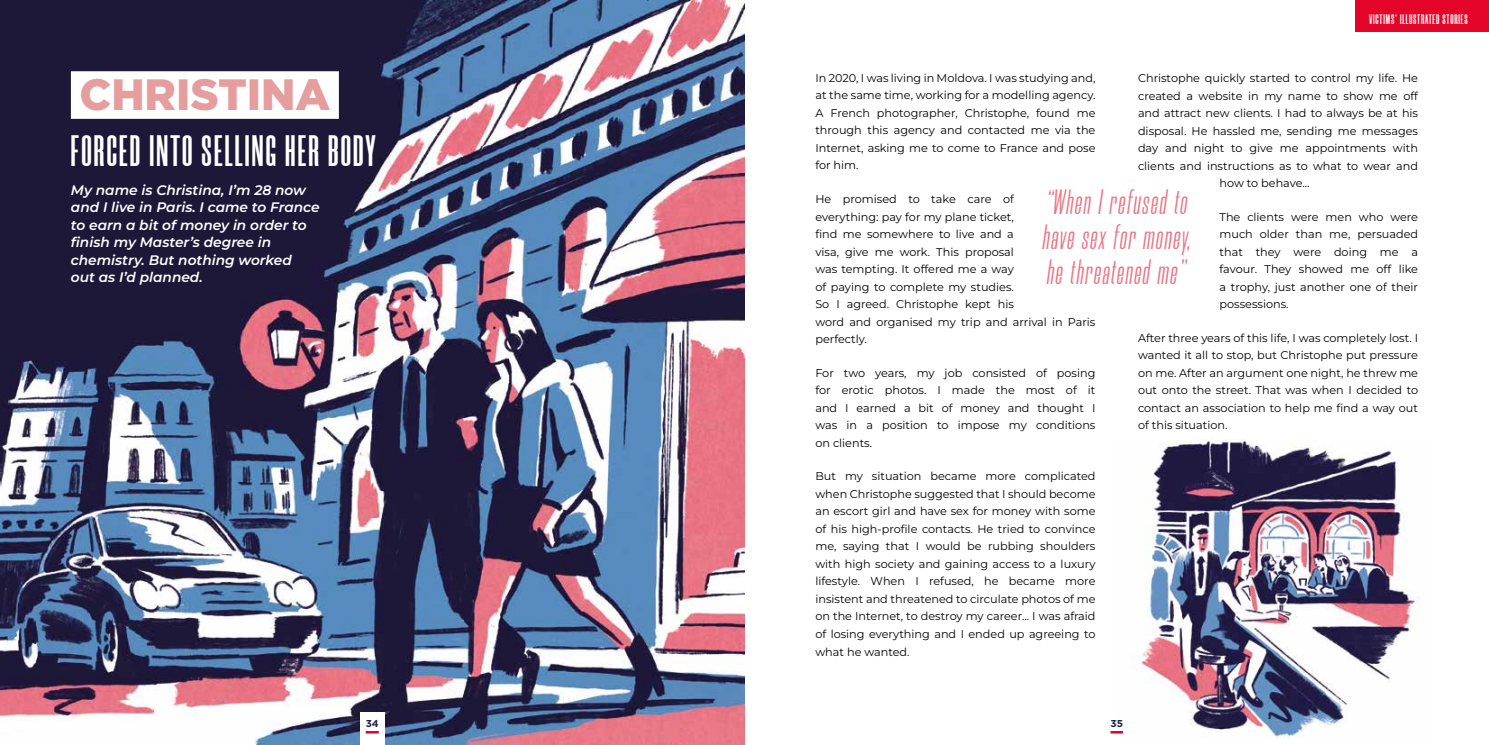
<style>
.page{position:relative;width:1489px;height:745px;background:#fff}
.page>*{position:absolute;margin:0;border:0;box-sizing:border-box;transform-origin:0 0}
.t1{font:700 43.75px "Morganite";letter-spacing:.05em;color:#fff}
.t2{font:900 43.75px "Gotham";color:#e59d9e}
.t3{font:italic 35px/35px "Morganite";letter-spacing:.05em;color:#ea7585;text-align:justify}
.t4{font:italic 600 13.75px/17.5px "Montserrat";color:#fff}
.t5{font:700 13.75px "Morganite";letter-spacing:.06em;color:#fff}
.t6{font:11.25px/17.5px "Montserrat";color:#000;text-align:justify}
.t7{font:700 10px "Gotham";color:#202348}
</style>
<div class="page">
<svg style="left:1110px;top:731px;width:8px;height:2px"></svg>
<img style="left:0;top:0;width:744px;height:744px">
<img style="left:1118px;top:439px;width:302px;height:298px">
<div style="left:360px;top:711px;width:24px;height:33px;background:#fff"></div>
<hr style="left:365px;top:730px;width:14px;height:3px;background:#e40429">
<div style="left:1355px;top:0;width:133px;height:32px;background:#e40429"></div>
<div style="left:71px;top:71px;width:268px;height:48px;background:#fff"></div>
<h1 class="t2" style="left:79px;top:65px;width:252px">CHRISTINA</h1>
<h1 class="t1" style="left:71px;top:128px;width:306px">FORCED INTO SELLING HER BODY</h1>
<p class="t4" style="left:71px;top:181px;width:250px">My name is Christina, I’m 28 now and I live in Paris. I came to France to earn a bit of money in order to finish my Master’s degree in chemistry. But nothing worked<br>out as I’d planned.</p>
<p class="t7" style="left:365px;top:716px;width:15px">34</p>
<p class="t5" style="left:1368px;top:12px;width:100px">VICTIMS’ ILLUSTRATED STORIES</p>
<p class="t6" style="left:815px;top:69px;width:281px">In 2020, I was living in Moldova. I was studying and, at the same time, working for a modelling agency.<br>A French photographer, Christophe, found me through this agency and contacted me via the Internet, asking me to come to France and pose for him.</p>
<p class="t6" style="left:815px;top:190px;width:281px;text-align:left">He promised to take care of<br>everything: pay for my plane ticket,<br>find me somewhere to live and a<br>visa, give me work. This proposal<br>was tempting. It offered me a way<br>of paying to complete my studies.<br>So I agreed. Christophe kept his<br>word and organised my trip and arrival in Paris perfectly.</p>
<p class="t6" style="left:815px;top:363px;width:281px">For two years, my job consisted of posing for erotic photos. I made the most of it and I earned a bit of money and thought I was in a position to impose my conditions on clients.</p>
<p class="t6" style="left:815px;top:467px;width:281px">But my situation became more complicated when Christophe suggested that I should become an escort girl and have sex for money with some of his high-profile contacts. He tried to convince me, saying that I would be rubbing shoulders with high society and gaining access to a luxury lifestyle. When I refused, he became more insistent and threatened to circulate photos of me on the Internet, to destroy my career... I was afraid of losing everything and I ended up agreeing to what he wanted.</p>
<p class="t6" style="left:1137px;top:69px;width:281px">Christophe quickly started to control my life. He</p>
<p class="t6" style="left:1137px;top:86px;width:281px">created a website in my name to show me off</p>
<p class="t6" style="left:1137px;top:104px;width:281px">and attract new clients. I had to always be at his</p>
<p class="t6" style="left:1137px;top:121px;width:281px">disposal. He hassled me, sending me messages</p>
<p class="t6" style="left:1137px;top:139px;width:281px">day and night to give me appointments with</p>
<p class="t6" style="left:1137px;top:156px;width:281px">clients and instructions as to what to wear and</p>
<p class="t6" style="left:1219px;top:174px;width:92px">how to behave...</p>
<p class="t6" style="left:1219px;top:207px;width:200px">The clients were men who were much older than me, persuaded that they were doing me a favour. They showed me off like a trophy, just another one of their possessions.</p>
<p class="t6" style="left:1137px;top:328px;width:281px">After three years of this life, I was completely lost. I wanted it all to stop, but Christophe put pressure on me. After an argument one night, he threw me out onto the street. That was when I decided to contact an association to help me find a way out of this situation.</p>
<h2 class="t3" style="left:1042px;top:184px;width:150px">“When I refused to have sex for money, he threatened me”</h2>
<p class="t7" style="left:1110px;top:716px;width:14px">35</p>
</div>
